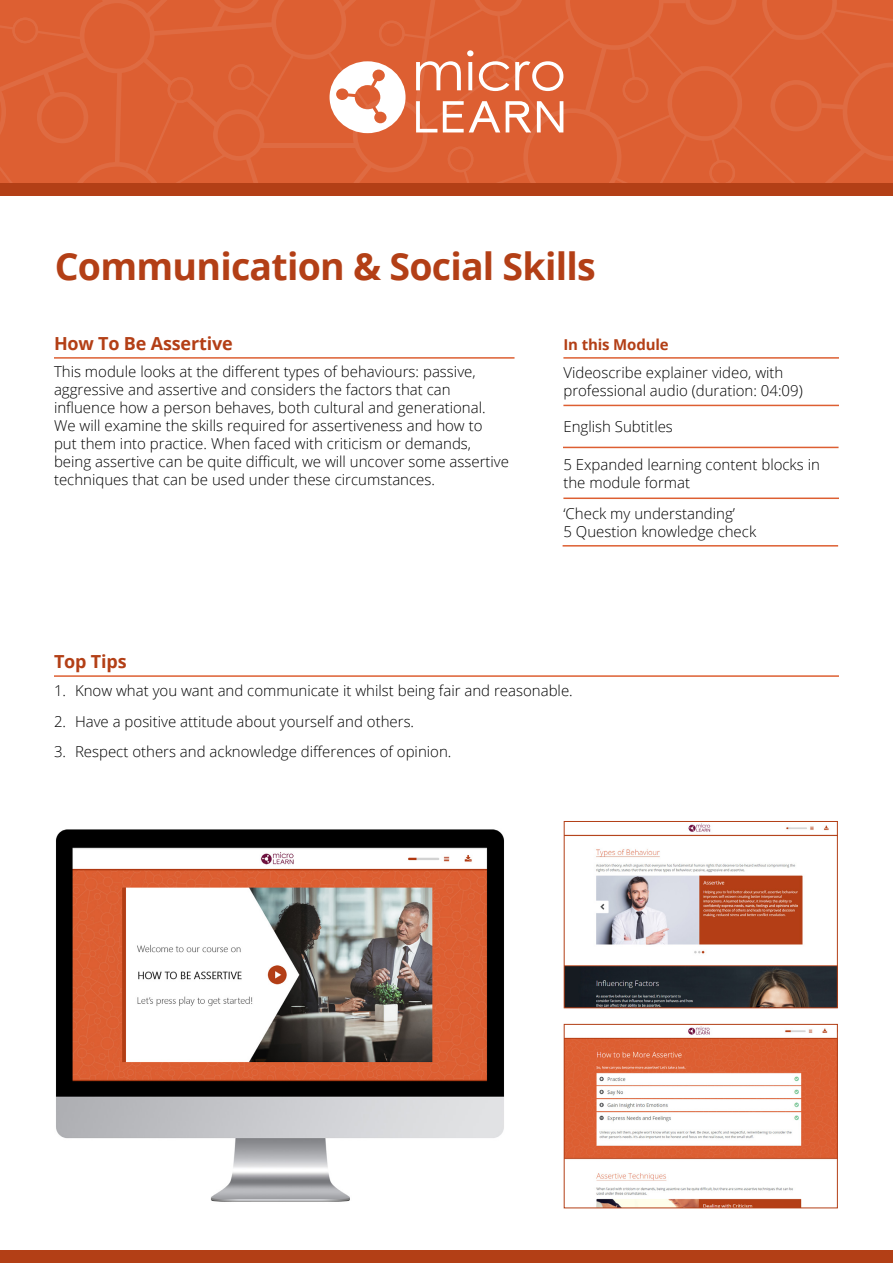
<style>
.page{position:relative;width:893px;height:1263px;background:#fff}
.page>*{position:absolute;margin:0;border:0;box-sizing:border-box;transform-origin:0 0}
.t1{font:700 37.5px "Open Sans";letter-spacing:-.02em;color:#b33f16}
.t2{font:700 18px "Open Sans";letter-spacing:-.01em;color:#b33f16}
.t3{font:300 15px/18px "Open Sans";color:#000}
.t4{font:700 15px "Open Sans";letter-spacing:-.01em;color:#b33f16}
</style>
<div class="page">
<div style="left:0;top:184px;width:893px;height:12px;background:#b33f16"></div>
<svg style="left:0;top:0;width:893px;height:184px;background:#de663b"></svg>
<hr style="left:54px;top:357px;width:460px;height:2px;background:#dd5f32">
<hr style="left:563px;top:357px;width:276px;height:2px;background:#dd5f32">
<hr style="left:563px;top:405px;width:276px;height:1px;background:#dd5f32">
<hr style="left:563px;top:447px;width:275px;height:1px;background:#dd5f32">
<hr style="left:563px;top:497px;width:276px;height:2px;background:#dd5f32">
<hr style="left:563px;top:545px;width:275px;height:2px;background:#dd5f32">
<div style="left:0;top:1250px;width:893px;height:13px;background:#b33f16"></div>
<hr style="left:54px;top:675px;width:785px;height:2px;background:#dd5f32">
<img style="left:566px;top:1026px;width:270px;height:180px">
<div style="left:564px;top:1024px;width:274px;height:184px;border:1px solid #b33f16"></div>
<img style="left:566px;top:823px;width:270px;height:183px">
<div style="left:564px;top:821px;width:274px;height:187px;border:1px solid #b33f16"></div>
<img style="left:56px;top:829px;width:448px;height:373px">
<h1 class="t1" style="left:55px;top:240px;width:542px">Communication &amp; Social Skills</h1>
<p class="t2" style="left:54px;top:331px;width:180px">How To Be Assertive</p>
<p class="t3" style="left:54px;top:362px;width:457px">This module looks at the different types of behaviours: passive, aggressive and assertive and considers the factors that can influence how a person behaves, both cultural and generational.<br>We will examine the skills required for assertiveness and how to<br>put them into practice. When faced with criticism or demands, being assertive can be quite difficult, we will uncover some assertive techniques that can be used under these circumstances.</p>
<p class="t2" style="left:54px;top:649px;width:74px">Top Tips</p>
<p class="t4" style="left:563px;top:334px;width:107px">In this Module</p>
<p class="t3" style="left:563px;top:364px;width:241px">Videoscribe explainer video, with professional audio (duration: 04:09)</p>
<p class="t3" style="left:563px;top:417px;width:111px">English Subtitles</p>
<p class="t3" style="left:563px;top:455px;width:258px">5 Expanded learning content blocks in the module format</p>
<p class="t3" style="left:563px;top:504px;width:194px">‘Check my understanding’<br>5 Question knowledge check</p>
<p class="t3" style="left:54px;top:681px;width:520px">1. Know what you want and communicate it whilst being fair and reasonable.</p>
<p class="t3" style="left:54px;top:712px;width:362px">2. Have a positive attitude about yourself and others.</p>
<p class="t3" style="left:54px;top:742px;width:399px">3. Respect others and acknowledge differences of opinion.</p>
</div>
